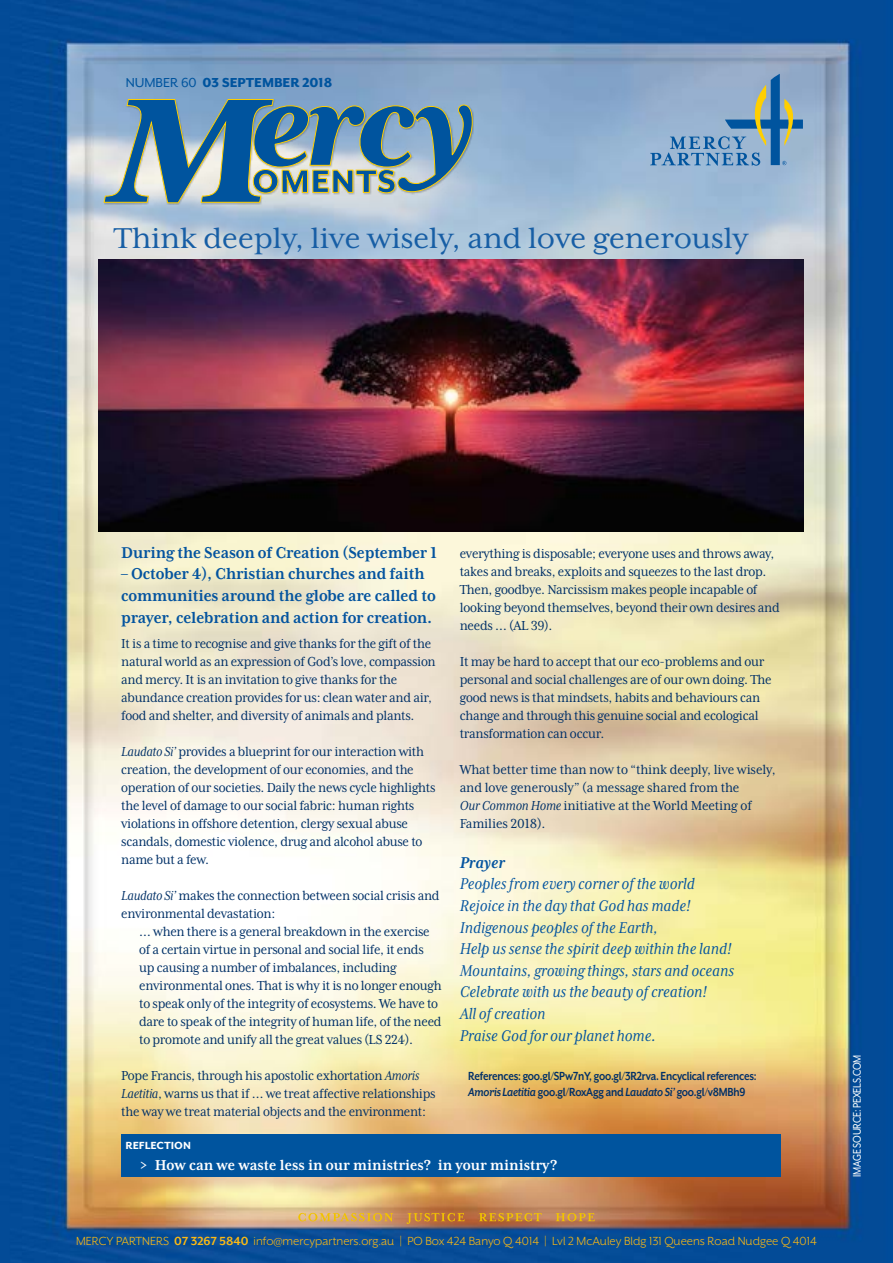
<style>
.page{position:relative;width:893px;height:1263px;background:#fff}
.page>*{position:absolute;margin:0;border:0;box-sizing:border-box;transform-origin:0 0}
.BoxHeadLrg{font:33px "Mrs Eaves XL Serif OT";color:#175ea5}
.Callout{font:italic 18px "Mrs Eaves XL Serif Nar OT";color:#04549f}
.DropheadBlue{font:700 18px/21.6px "Mrs Eaves XL Serif Nar OT";letter-spacing:-.01em;color:#04549f}
.Callout-2{font:italic 700 18px "Mrs Eaves XL Serif Nar OT";color:#04549f}
.t1{font:700 16.5px "Mrs Eaves XL Serif Nar OT";color:#fff}
.body_indent_para{font:15px/18px "Mrs Eaves XL Serif Nar OT";letter-spacing:-.02em;color:#003067}
.body_indent_para_lon{font:15px/18px "Mrs Eaves XL Serif Nar OT";letter-spacing:-.02em;color:#003067}
.edition{font:800 15px "Mr Eaves XL San OT";color:#00549e}
.reflection_header{font:700 15px "Mr Eaves XL San OT";color:#fff}
.References{font:700 13.5px/15.8px "Mr Eaves XL San OT";letter-spacing:-.02em;color:#003067;scale:.85 1}
.t2{font:13.5px "Mr Eaves XL San OT";color:#fdb913}
.credit{font:12.75px "Mr Eaves XL San OT";letter-spacing:-.02em;color:#fff;scale:.85 1}
.s1{font-weight:400}
.s2{font-style:italic}
.s3{font-weight:700}
</style>
<div class="page">
<img style="left:0;top:0;width:893px;height:1263px">
<svg style="left:650px;top:74px;width:153px;height:92px;background:#84a4c0"></svg>
<svg style="left:298px;top:1213px;width:95px;height:8px"></svg>
<svg style="left:407px;top:1213px;width:57px;height:11px"></svg>
<svg style="left:479px;top:1213px;width:63px;height:8px"></svg>
<svg style="left:556px;top:1213px;width:39px;height:8px"></svg>
<svg style="left:104px;top:99px;width:369px;height:104px;background:#6d95ae"></svg>
<div style="left:121px;top:1134px;width:659px;height:43px;background:#00549e"></div>
<svg style="left:108px;top:531px;width:685px;height:593px;background:#f2e7c2"></svg>
<img style="left:99px;top:259px;width:705px;height:272px">
<h6 class="edition" style="left:126px;top:74px;width:208px"><span class="s1">NUMBER 60</span> 03 SEPTEMBER 2018</h6>
<h2 class="BoxHeadLrg" style="left:114px;top:221px;width:636px">Think deeply, live wisely, and love generously</h2>
<h3 class="DropheadBlue" style="left:121px;top:541px;width:317px">During the Season of Creation (September 1</h3>
<h3 class="DropheadBlue" style="left:121px;top:563px;width:316px">– October 4), Christian churches and faith communities around the globe are called to prayer, celebration and action for creation.</h3>
<p class="body_indent_para" style="left:121px;top:635px;width:316px">It is a time to recognise and give thanks for the gift of the natural world as an expression of God’s love, compassion and mercy. It is an invitation to give thanks for the abundance creation provides for us: clean water and air, food and shelter, and diversity of animals and plants.</p>
<p class="body_indent_para" style="left:121px;top:743px;width:316px"><span class="s2">Laudato Si’</span> provides a blueprint for our interaction with creation, the development of our economies, and the operation of our societies. Daily the news cycle highlights the level of damage to our social fabric: human rights violations in offshore detention, clergy sexual abuse scandals, domestic violence, drug and alcohol abuse to name but a few.</p>
<p class="body_indent_para" style="left:121px;top:887px;width:320px"><span class="s2">Laudato Si’</span> makes the connection between social crisis and environmental devastation:</p>
<p class="body_indent_para_lon" style="left:139px;top:923px;width:304px">… when there is a general breakdown in the exercise of a certain virtue in personal and social life, it ends up causing a number of imbalances, including environmental ones. That is why it is no longer enough to speak only of the integrity of ecosystems. We have to dare to speak of the integrity of human life, of the need to promote and unify all the great values (LS 224).</p>
<p class="body_indent_para" style="left:121px;top:1067px;width:316px">Pope Francis, through his apostolic exhortation <span class="s2">Amoris<br>Laetitia</span>, warns us that if … we treat affective relationships the way we treat material objects and the environment:</p>
<p class="body_indent_para" style="left:460px;top:545px;width:321px">everything is disposable; everyone uses and throws away, takes and breaks, exploits and squeezes to the last drop.<br>Then, goodbye. Narcissism makes people incapable of looking beyond themselves, beyond their own desires and needs … (AL 39).</p>
<p class="body_indent_para" style="left:460px;top:653px;width:314px">It may be hard to accept that our eco-problems and our personal and social challenges are of our own doing. The good news is that mindsets, habits and behaviours can change and through this genuine social and ecological transformation can occur.</p>
<p class="body_indent_para" style="left:460px;top:761px;width:317px">What better time than now to “think deeply, live wisely, and love generously” (a message shared from the<br><span class="s2">Our Common Home</span> initiative at the World Meeting of Families 2018).</p>
<p class="Callout-2" style="left:460px;top:853px;width:46px">Prayer</p>
<p class="Callout" style="left:460px;top:875px;width:237px">Peoples from every corner of the world</p>
<p class="Callout" style="left:460px;top:896px;width:232px">Rejoice in the day that God has made!</p>
<p class="Callout" style="left:460px;top:918px;width:200px">Indigenous peoples of the Earth,</p>
<p class="Callout" style="left:460px;top:940px;width:273px">Help us sense the spirit deep within the land!</p>
<p class="Callout" style="left:460px;top:961px;width:276px">Mountains, growing things, stars and oceans</p>
<p class="Callout" style="left:460px;top:983px;width:249px">Celebrate with us the beauty of creation!</p>
<p class="Callout" style="left:460px;top:1004px;width:87px">All of creation</p>
<p class="Callout" style="left:460px;top:1026px;width:198px">Praise God for our planet home.</p>
<p class="References" style="left:468px;top:1068px;width:341px">References: goo.gl/SPw7nY, goo.gl/3R2rva. Encyclical references:<br><span class="s2">Amoris Laetitia</span> goo.gl/RoxAgg and <span class="s2">Laudato Si’</span> goo.gl/v8MBh9</p>
<p class="reflection_header" style="left:125px;top:1136px;width:67px">reflection</p>
<p class="t1" style="left:140px;top:1157px;width:419px">&gt; How can we waste less in our ministries? in your ministry?</p>
<p class="t2" style="left:76px;top:1234px;width:742px">MERCY PARTNERS <span class="s3">07 3267 5840</span> info@mercypartners.org.au | PO Box 424 Banyo Q 4014 | Lvl 2 McAuley Bldg 131 Queens Road Nudgee Q 4014</p>
<p class="credit" style="left:850px;top:1177px;width:145px;rotate:-90deg">IMAGE SOURCE: PEXELS.COM</p>
</div>
